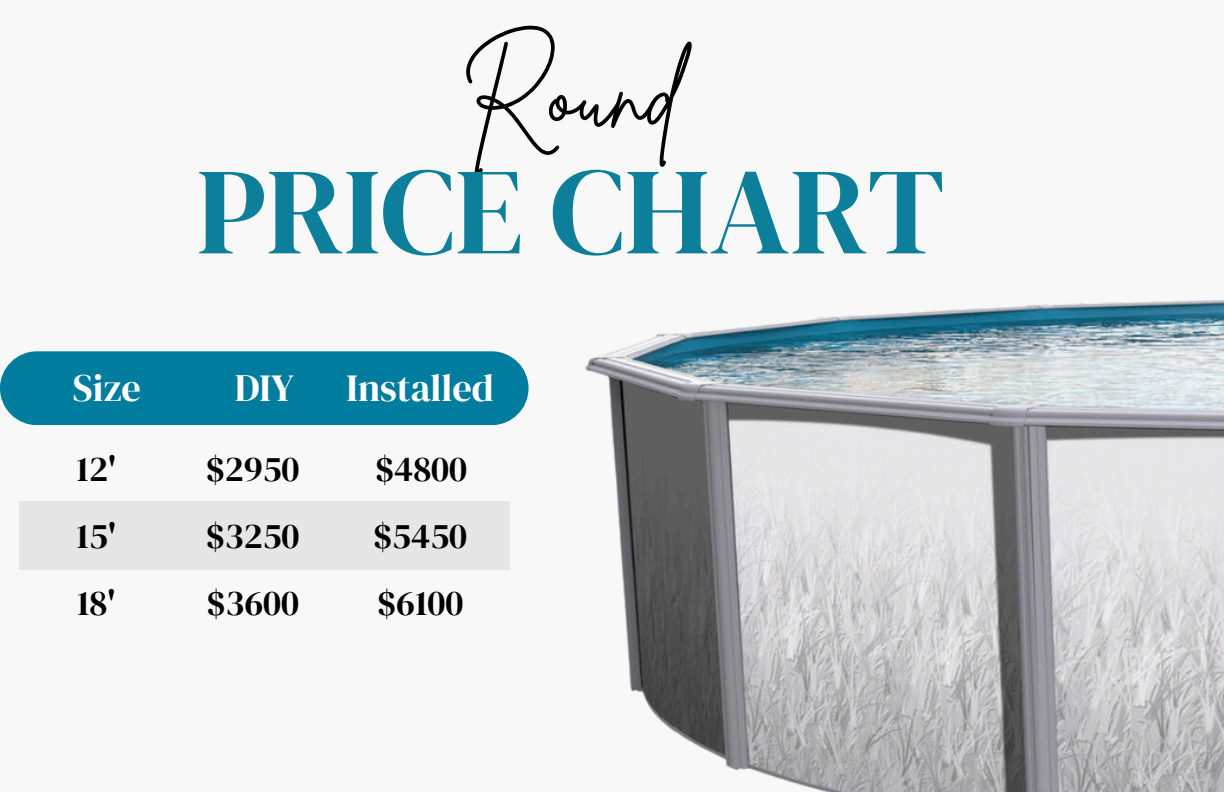
<style>
.page{position:relative;width:1224px;height:792px;background:#f8f8f8}
.page>*{position:absolute;margin:0;border:0;box-sizing:border-box;transform-origin:0 0}
.t1{font:123.4px "DM Serif Display";color:#0e7f9b}
.t2{font:96.2px "Brittany Signature";color:#000}
.t3{font:38.4px "DM Serif Display";color:#fff}
.t4{font:35.6px/66.8px "DM Serif Display";color:#000}
</style>
<div class="page">
<div style="left:0;top:351px;width:528px;height:74px;background:#007c9e;border-radius:37px"></div>
<div style="left:19px;top:502px;width:490px;height:68px;background:#e6e6e6"></div>
<img style="left:585px;top:300px;width:639px;height:492px">
<h2 class="t2" style="left:461px;top:31px;width:220px">Round</h2>
<h1 class="t1" style="left:196px;top:126px;width:750px">PRICE CHART</h1>
<p class="t3" style="left:73px;top:362px;width:70px">Size</p>
<p class="t3" style="left:235px;top:362px;width:61px">DIY</p>
<p class="t3" style="left:346px;top:362px;width:149px">Installed</p>
<p class="t4" style="left:77px;top:435px;width:41px">12'</p>
<p class="t4" style="left:77px;top:502px;width:41px">15'<br>18'</p>
<p class="t4" style="left:206px;top:435px;width:95px">$2950</p>
<p class="t4" style="left:375px;top:435px;width:93px">$4800</p>
<p class="t4" style="left:206px;top:502px;width:95px">$3250</p>
<p class="t4" style="left:373px;top:502px;width:95px">$5450</p>
<p class="t4" style="left:206px;top:569px;width:94px">$3600</p>
<p class="t4" style="left:377px;top:569px;width:88px">$6100</p>
</div>
